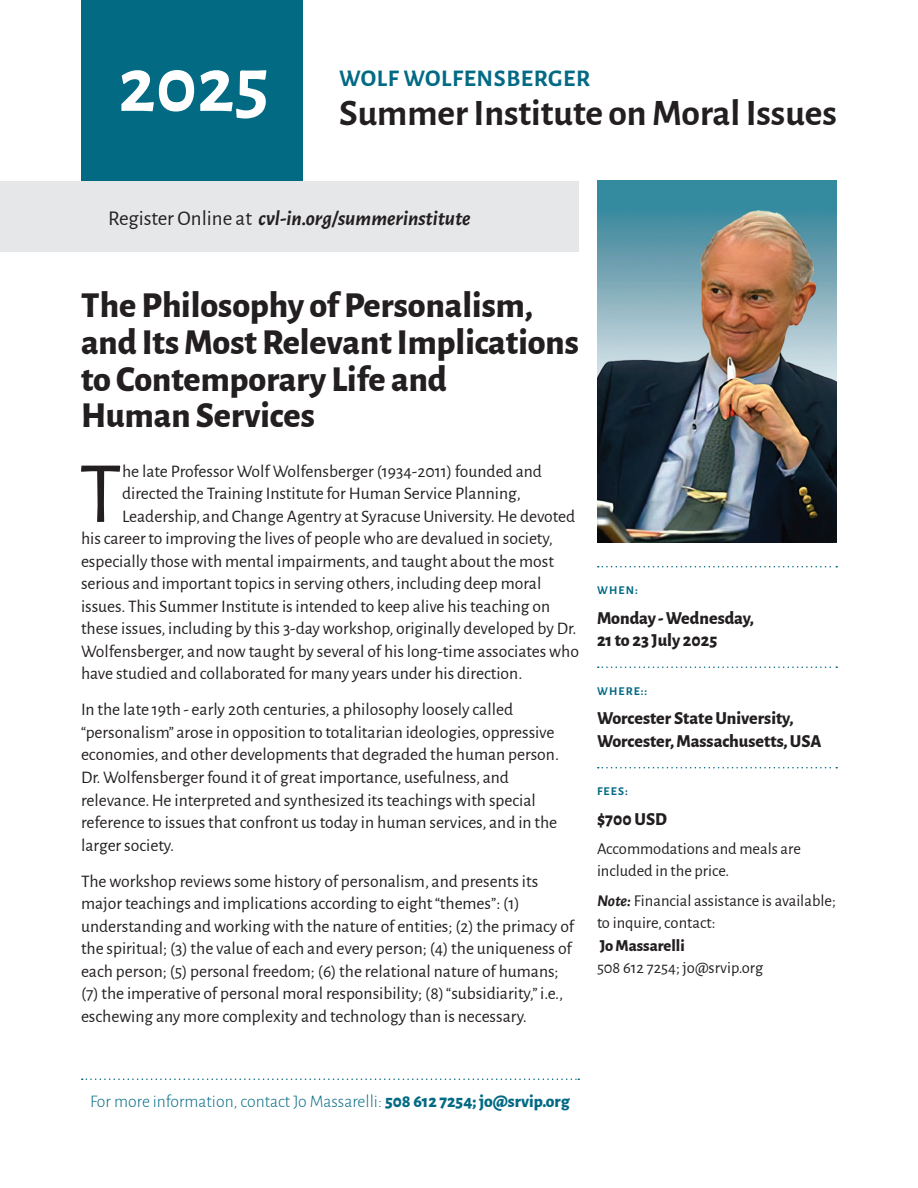
<style>
.page{position:relative;width:918px;height:1188px;background:#fff}
.page>*{position:absolute;margin:0;border:0;box-sizing:border-box;transform-origin:0 0}
.t1{font:87.9px "Alegreya Sans";color:#231f20}
.t2{font:700 79.5px "Alegreya Sans";color:#fff}
.t3{font:700 37.5px "Alegreya Sans";color:#231f20}
.t4{font:800 36px/36.8px "Alegreya Sans";color:#231f20}
.t5{font:700 24px "Alegreya Sans";letter-spacing:.025em;color:#036a84}
.t6{font:italic 700 21px "Alegreya Sans";color:#231f20}
.t7{font:800 18px/22.5px "Alegreya Sans";color:#231f20}
.t8{font:17.7px/22.5px "Alegreya Sans";color:#231f20}
.t9{font:300 17.7px "Alegreya Sans";color:#036a84}
.t10{font:16.5px/22.5px "Alegreya Sans";color:#231f20}
.t11{font:800 16.5px "Alegreya Sans";color:#231f20}
.t12{font:700 12px "Alegreya Sans";letter-spacing:.09em;color:#036a84}
.s1{font-weight:400;font-style:normal}
.s2{font-weight:700;font-style:italic}
.s3{font-weight:800}
</style>
<div class="page">
<div style="left:81px;top:0;width:221px;height:180px;background:#036a84"></div>
<svg style="left:598px;top:566px;width:239px;height:1px"></svg>
<svg style="left:598px;top:666px;width:239px;height:2px"></svg>
<svg style="left:598px;top:767px;width:239px;height:1px"></svg>
<svg style="left:82px;top:1078px;width:497px;height:2px"></svg>
<div style="left:0;top:181px;width:579px;height:71px;background:#e6e7e9"></div>
<img style="left:597px;top:180px;width:240px;height:363px">
<h2 class="t2" style="left:118px;top:27px;width:152px">2025</h2>
<h3 class="t5" style="left:339px;top:61px;width:253px">WOLF WOLFENSBERGER</h3>
<h3 class="t3" style="left:339px;top:86px;width:500px">Summer Institute on Moral Issues</h3>
<p class="t6" style="left:108px;top:202px;width:364px"><span class="s1">Register Online at</span> cvl-in.org/summerinstitute</p>
<h3 class="t4" style="left:81px;top:284px;width:499px">The Philosophy of Personalism, and Its Most Relevant Implications to Contemporary Life and<br>Human Services</h3>
<h1 class="t1" style="left:79px;top:434px;width:45px">T</h1>
<p class="t8" style="left:122px;top:459px;width:421px">he late Professor Wolf Wolfensberger (1934-2011) founded and</p>
<p class="t8" style="left:122px;top:482px;width:400px">directed the Training Institute for Human Service Planning,</p>
<p class="t8" style="left:122px;top:504px;width:455px">Leadership, and Change Agentry at Syracuse University. He devoted</p>
<p class="t8" style="left:81px;top:527px;width:473px">his career to improving the lives of people who are devalued in society,</p>
<p class="t8" style="left:81px;top:549px;width:475px">especially those with mental impairments, and taught about the most</p>
<p class="t8" style="left:81px;top:572px;width:462px">serious and important topics in serving others, including deep moral</p>
<p class="t8" style="left:81px;top:594px;width:471px">issues. This Summer Institute is intended to keep alive his teaching on</p>
<p class="t8" style="left:81px;top:617px;width:497px">these issues, including by this 3-day workshop, originally developed by Dr.</p>
<p class="t8" style="left:81px;top:639px;width:500px">Wolfensberger, and now taught by several of his long-time associates who</p>
<p class="t8" style="left:81px;top:662px;width:443px">have studied and collaborated for many years under his direction.</p>
<p class="t8" style="left:81px;top:698px;width:480px">In the late 19th - early 20th centuries, a philosophy loosely called “personalism” arose in opposition to totalitarian ideologies, oppressive economies, and other developments that degraded the human person.<br>Dr. Wolfensberger found it of great importance, usefulness, and relevance. He interpreted and synthesized its teachings with special reference to issues that confront us today in human services, and in the larger society.</p>
<p class="t8" style="left:81px;top:869px;width:495px">The workshop reviews some history of personalism, and presents its major teachings and implications according to eight “themes”: (1) understanding and working with the nature of entities; (2) the primacy of the spiritual; (3) the value of each and every person; (4) the uniqueness of each person; (5) personal freedom; (6) the relational nature of humans; (7) the imperative of personal moral responsibility; (8) “subsidiarity,” i.e., eschewing any more complexity and technology than is necessary.</p>
<p class="t12" style="left:597px;top:582px;width:42px">WHEN:</p>
<p class="t7" style="left:597px;top:605px;width:159px">Monday - Wednesday,<br>21 to 23 July 2025</p>
<p class="t12" style="left:597px;top:682px;width:52px">WHERE::</p>
<p class="t7" style="left:597px;top:706px;width:226px">Worcester State University,<br>Worcester, Massachusetts, USA</p>
<p class="t12" style="left:597px;top:783px;width:32px">FEES:</p>
<p class="t7" style="left:597px;top:806px;width:72px">$700 USD</p>
<p class="t10" style="left:597px;top:837px;width:205px">Accommodations and meals are included in the price.</p>
<p class="t10" style="left:597px;top:888px;width:240px"><span class="s2">Note:</span> Financial assistance is available; to inquire, contact:</p>
<p class="t11" style="left:600px;top:933px;width:86px">Jo Massarelli</p>
<p class="t10" style="left:597px;top:956px;width:168px">508 612 7254; jo@srvip.org</p>
<p class="t9" style="left:90px;top:1090px;width:481px">For more information, contact Jo Massarelli: <span class="s3">508 612 7254; jo@srvip.org</span></p>
</div>
